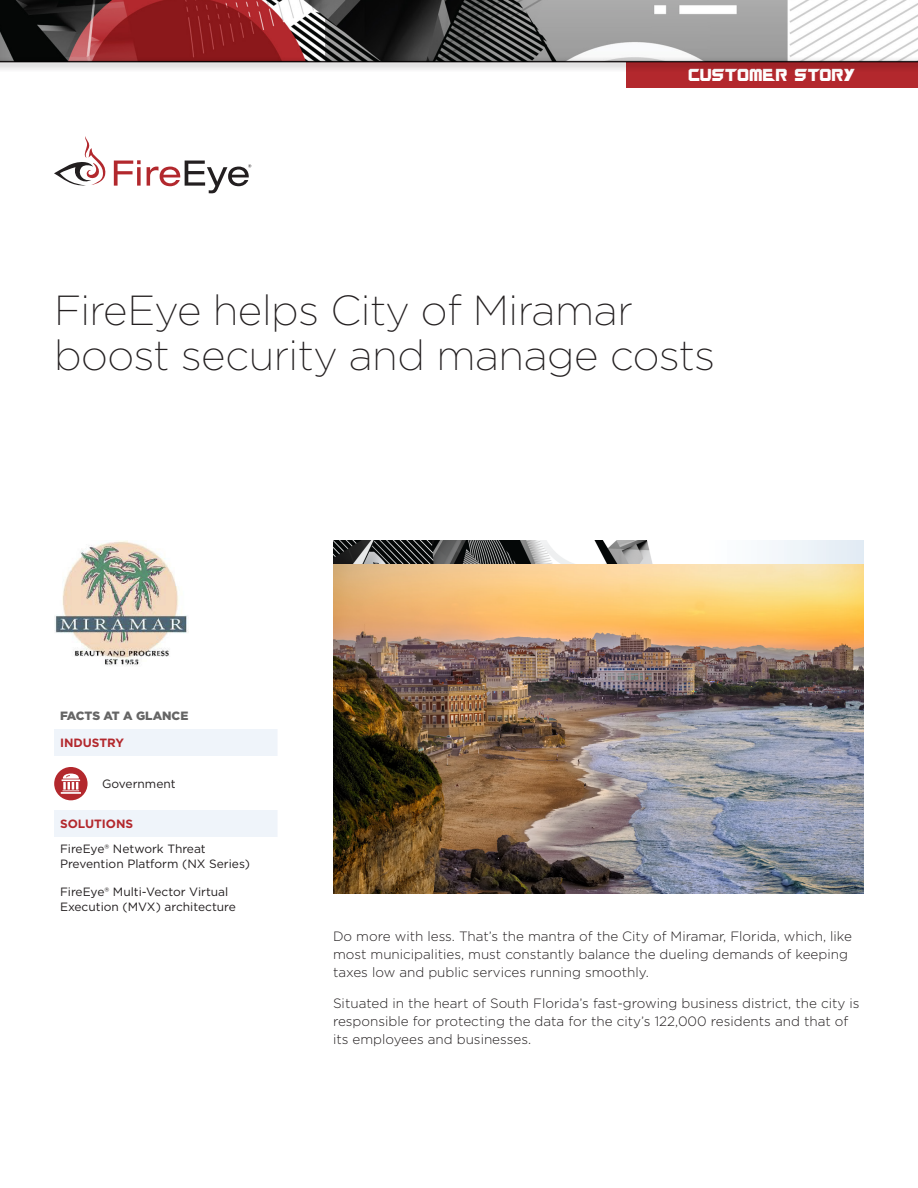
<style>
.page{position:relative;width:918px;height:1188px;background:#fff}
.page>*{position:absolute;margin:0;border:0;box-sizing:border-box;transform-origin:0 0}
.t1{font:200 42px/45px "Gotham";letter-spacing:-.01em;color:#231f20}
.Body_Text_9_12{font:300 13.5px/18px "Gotham";color:#231f20}
.t2{font:12.15px "Guardians";color:#fff}
.t3{font:12px/15px "Gotham";color:#231f20}
.t4{font:700 12px "Gotham";color:#b3282d}
.t5{font:900 12px "Gotham";color:#656565}
</style>
<div class="page">
<img style="left:54px;top:540px;width:134px;height:126px">
<img style="left:0;top:0;width:918px;height:57px">
<div style="left:627px;top:62px;width:291px;height:26px;background:#b3282d"></div>
<div style="left:0;top:57px;width:918px;height:16px;background:#231f20;opacity:.75"></div>
<hr style="left:0;top:61px;width:918px;height:1px;background:#231f20">
<svg style="left:114px;top:160px;width:27px;height:26px"></svg>
<svg style="left:54px;top:136px;width:52px;height:50px"></svg>
<svg style="left:147px;top:161px;width:104px;height:32px"></svg>
<img style="left:333px;top:564px;width:530px;height:329px">
<img style="left:333px;top:540px;width:531px;height:24px">
<svg style="left:54px;top:729px;width:223px;height:108px"></svg>
<hr style="left:61px;top:792px;width:20px;height:2px;background:#fff">
<p class="t2" style="left:689px;top:67px;width:169px">CUSTOMER STORY</p>
<p class="t1" style="left:54px;top:286px;width:663px">FireEye helps City of Miramar boost security and manage costs</p>
<p class="t5" style="left:60px;top:708px;width:130px">FACTS AT A GLANCE</p>
<p class="t4" style="left:60px;top:735px;width:66px">INDUSTRY</p>
<p class="t3" style="left:102px;top:776px;width:75px">Government</p>
<p class="t4" style="left:60px;top:816px;width:75px">SOLUTIONS</p>
<p class="t3" style="left:60px;top:841px;width:191px">FireEye® Network Threat<br>Prevention Platform (NX Series)</p>
<p class="t3" style="left:60px;top:884px;width:178px">FireEye® Multi-Vector Virtual<br>Execution (MVX) architecture</p>
<p class="Body_Text_9_12" style="left:333px;top:927px;width:521px">Do more with less. That’s the mantra of the City of Miramar, Florida, which, like most municipalities, must constantly balance the dueling demands of keeping taxes low and public services running smoothly.</p>
<p class="Body_Text_9_12" style="left:333px;top:994px;width:528px">Situated in the heart of South Florida’s fast-growing business district, the city is responsible for protecting the data for the city’s 122,000 residents and that of its employees and businesses.</p>
</div>
